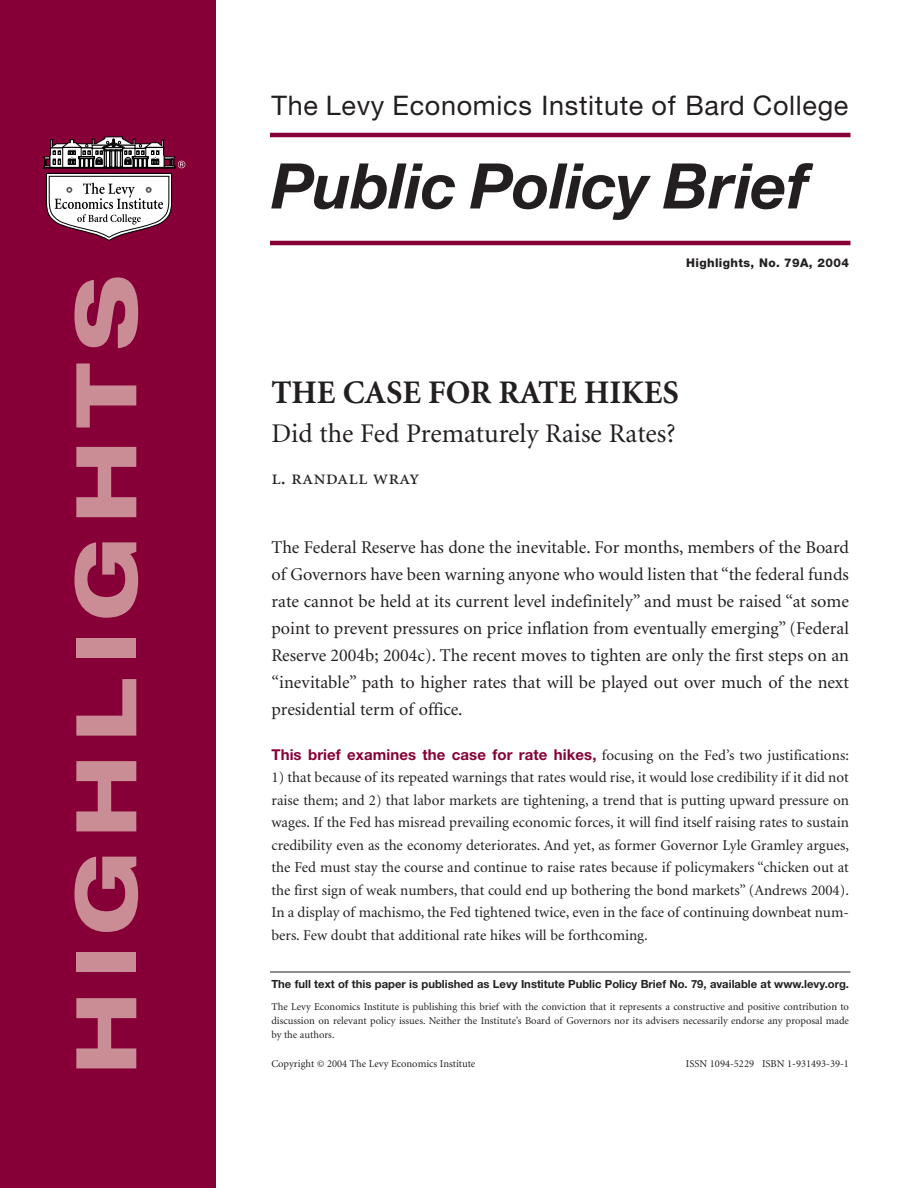
<style>
.page{position:relative;width:918px;height:1188px;background:#fff}
.page>*{position:absolute;margin:0;border:0;box-sizing:border-box;transform-origin:0 0}
.t1{font:800 expanded 84px "Helvetica Neue";letter-spacing:.16em;color:#ca8d96}
.t2{font:italic 700 63px "Helvetica Neue";color:#231f20}
.t3{font:700 33px "Minion";color:#231f20}
.t4{font:27px "Helvetica Neue";letter-spacing:.025em;color:#231f20}
.t5{font:27px "Minion";color:#231f20}
.t6{font:21px "Minion Exp";color:#231f20}
.t7{font:18px/27px "Minion";color:#231f20;text-align:justify}
.t8{font:15px/22.5px "Minion";color:#231f20;text-align:justify}
.t9{font:700 15px "Helvetica Neue";letter-spacing:.005em;color:#860037}
.t10{font:800 12px "Helvetica Neue";letter-spacing:.03em;color:#231f20}
.t11{font:700 11.25px "Helvetica Neue";color:#231f20}
.t12{font:10.5px/14.2px "Minion";color:#231f20;text-align:justify}
.s1{font-family:"Minion";font-weight:400;color:#231f20}
</style>
<div class="page">
<div style="left:0;top:0;width:216px;height:1188px;background:#860037"></div>
<hr style="left:270px;top:241px;width:580px;height:4px;background:#860037">
<hr style="left:270px;top:133px;width:580px;height:4px;background:#860037">
<svg style="left:43px;top:137px;width:142px;height:104px"></svg>
<hr style="left:270px;top:972px;width:580px;height:1px;background:#231f20">
<h1 class="t1" style="left:75px;top:1075px;width:801px;rotate:-90deg">HIGHLIGHTS</h1>
<h3 class="t4" style="left:272px;top:96px;width:578px">The Levy Economics Institute of Bard College</h3>
<h2 class="t2" style="left:272px;top:163px;width:539px">Public Policy Brief</h2>
<p class="t10" style="left:686px;top:258px;width:164px">Highlights, No. 79A, 2004</p>
<h3 class="t3" style="left:271px;top:379px;width:409px">THE CASE FOR RATE HIKES</h3>
<h3 class="t5" style="left:271px;top:423px;width:406px">Did the Fed Prematurely Raise Rates?</h3>
<h3 class="t6" style="left:271px;top:464px;width:149px">l. randall wray</h3>
<p class="t7" style="left:271px;top:535px;width:579px">The Federal Reserve has done the inevitable. For months, members of the Board of Governors have been warning anyone who would listen that “the federal funds rate cannot be held at its current level indefinitely” and must be raised “at some point to prevent pressures on price inflation from eventually emerging” (Federal Reserve 2004b; 2004c). The recent moves to tighten are only the first steps on an “inevitable” path to higher rates that will be played out over much of the next presidential term of office.</p>
<p class="t9" style="left:271px;top:749px;width:579px">This brief examines the case for rate hikes, <span class="s1">focusing on the Fed’s two justifications:</span></p>
<p class="t8" style="left:271px;top:768px;width:579px">1) that because of its repeated warnings that rates would rise, it would lose credibility if it did not raise them; and 2) that labor markets are tightening, a trend that is putting upward pressure on wages. If the Fed has misread prevailing economic forces, it will find itself raising rates to sustain credibility even as the economy deteriorates. And yet, as former Governor Lyle Gramley argues, the Fed must stay the course and continue to raise rates because if policymakers “chicken out at the first sign of weak numbers, that could end up bothering the bond markets” (Andrews 2004).<br>In a display of machismo, the Fed tightened twice, even in the face of continuing downbeat num&shy;bers. Few doubt that additional rate hikes will be forthcoming.</p>
<p class="t11" style="left:271px;top:980px;width:579px">The full text of this paper is published as Levy Institute Public Policy Brief No. 79, available at www.levy.org.</p>
<p class="t12" style="left:271px;top:1000px;width:579px">The Levy Economics Institute is publishing this brief with the conviction that it represents a constructive and positive contribution to discussion on relevant policy issues. Neither the Institute’s Board of Governors nor its advisers necessarily endorse any proposal made by the authors.</p>
<p class="t12" style="left:271px;top:1057px;width:205px">Copyright © 2004 The Levy Economics Institute</p>
<p class="t12" style="left:686px;top:1057px;width:165px">ISSN 1094-5229 ISBN 1-931493-39-1</p>
</div>
